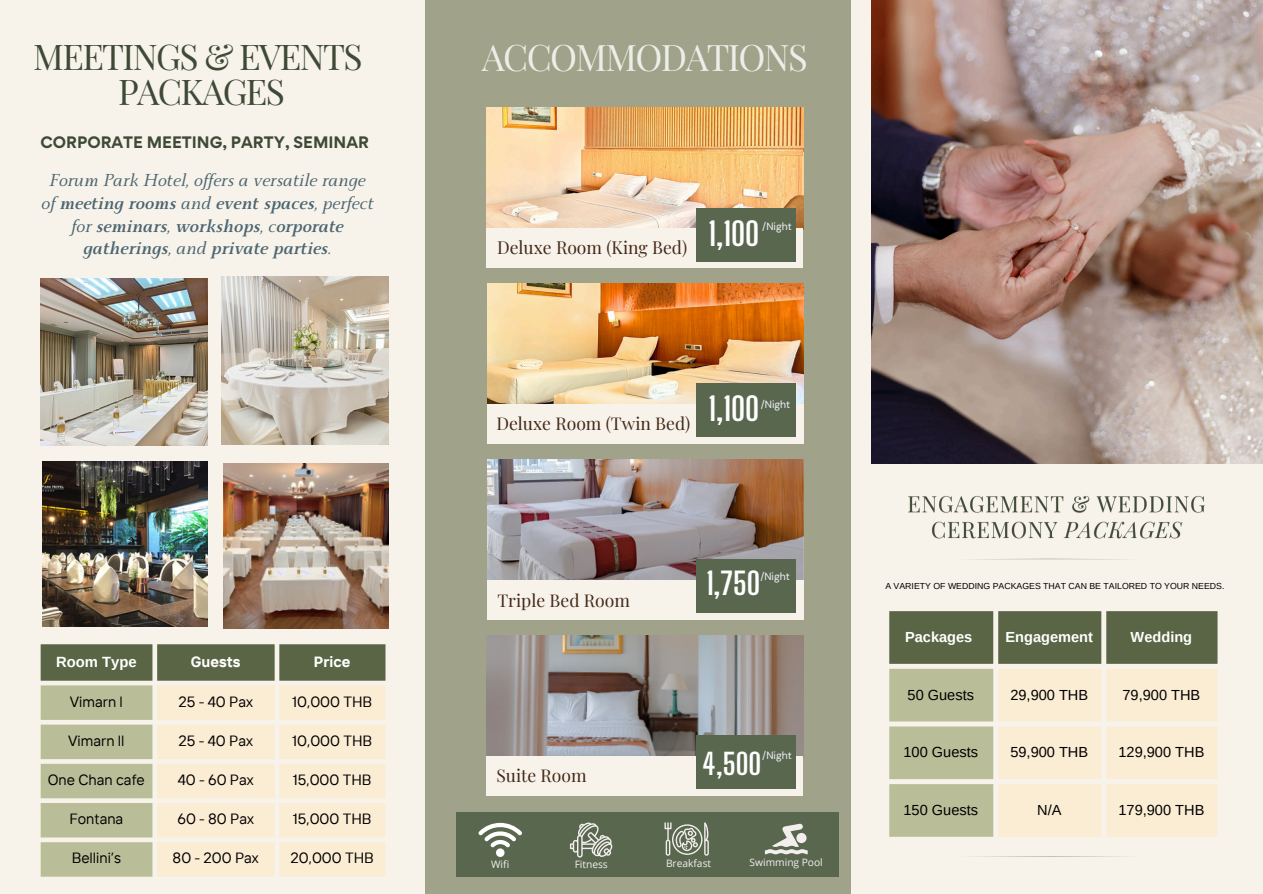
<style>
.page{position:relative;width:1263px;height:894px;background:#fff}
.page>*{position:absolute;margin:0;border:0;box-sizing:border-box;transform-origin:0 0}
.t1{font:36.45px "Playfair Display";letter-spacing:-.045em;color:#edede9}
.t2{font:35.4px/35px "Playfair Display";letter-spacing:-.045em;color:#3f4a36;text-align:center}
.t3{font:700 32.1px "Big Shoulders Display";color:#fff}
.t4{font:700 30.6px "Big Shoulders Display";color:#fff}
.t5{font:700 29.1px "Big Shoulders Display";color:#fff}
.t6{font:italic 700 19.35px/22.6px "Monterchi Serif";color:#4c6570;text-align:center}
.t7{font:17.55px "Playfair Display";color:#432818}
.t8{font:14.85px "TT Interphases";color:#000}
.t9{font:700 14.85px "Gordita";color:#3f4a36}
.t10{font:700 14.85px "TT Interphases";color:#fff}
.t11{font:700 14.85px "Arimo";color:#fff}
.t12{font:14.55px "Arimo";color:#000}
.t13{font:700 14.55px "Arimo";color:#fff}
.t14{font:10.5px "DM Sans";color:#f1f2fa}
.t15{font:10.2px "Open Sans";color:#f3efee}
.t16{font:8.7px "Arimo";color:#000}
.s1{font-weight:400}
</style>
<div class="page">
<div style="left:0;top:0;width:1263px;height:893px;background:#f7f3eb"></div>
<div style="left:425px;top:0;width:426px;height:893px;background:#a0a389"></div>
<img style="left:41px;top:278px;width:167px;height:167px">
<img style="left:222px;top:277px;width:167px;height:167px">
<img style="left:42px;top:461px;width:166px;height:165px">
<img style="left:487px;top:107px;width:316px;height:121px">
<div style="left:487px;top:228px;width:316px;height:40px;background:#f7f3eb"></div>
<div style="left:696px;top:208px;width:100px;height:54px;background:#5a674f"></div>
<img style="left:223px;top:463px;width:166px;height:165px">
<svg style="left:41px;top:644px;width:344px;height:232px;background:#d2cdb2"></svg>
<div style="left:457px;top:812px;width:382px;height:64px;background:#5a674f"></div>
<img style="left:487px;top:283px;width:317px;height:121px">
<div style="left:487px;top:404px;width:317px;height:39px;background:#f7f3eb"></div>
<div style="left:696px;top:382px;width:100px;height:54px;background:#5a674f"></div>
<img style="left:487px;top:459px;width:317px;height:121px">
<div style="left:487px;top:580px;width:317px;height:39px;background:#f7f3eb"></div>
<div style="left:696px;top:558px;width:100px;height:54px;background:#5a674f"></div>
<img style="left:487px;top:635px;width:316px;height:121px">
<div style="left:487px;top:756px;width:316px;height:39px;background:#f7f3eb"></div>
<div style="left:696px;top:734px;width:99px;height:54px;background:#5a674f"></div>
<img style="left:871px;top:0;width:392px;height:464px">
<svg style="left:1013px;top:558px;width:71px;height:1px"></svg>
<svg style="left:889px;top:611px;width:328px;height:225px;background:#c7c3a8"></svg>
<svg style="left:765px;top:823px;width:43px;height:31px"></svg>
<svg style="left:570px;top:822px;width:42px;height:35px"></svg>
<svg style="left:664px;top:822px;width:45px;height:33px"></svg>
<svg style="left:479px;top:822px;width:43px;height:34px"></svg>
<img style="left:908px;top:495px;width:297px;height:44px">
<h6 class="t2" style="left:33px;top:38px;width:331px">MEETINGS &amp; EVENTS<br>PACKAGES</h6>
<p class="t1" style="left:482px;top:31px;width:327px">ACCOMMODATIONS</p>
<p class="t9" style="left:41px;top:132px;width:330px">CORPORATE MEETING, PARTY, SEMINAR</p>
<h6 class="t6" style="left:42px;top:172px;width:334px"><span class="s1">Forum Park Hotel, of ers a versatile range of</span> meeting rooms <span class="s1">and</span> event spaces<span class="s1">, perfect for</span> seminars<span class="s1">,</span> workshops<span class="s1">, c</span>orporate gatherings<span class="s1">, and</span> private parties<span class="s1">.</span></h6>
<p class="t11" style="left:56px;top:653px;width:82px">Room Type</p>
<p class="t10" style="left:191px;top:651px;width:51px">Guests</p>
<p class="t10" style="left:314px;top:651px;width:38px">Price</p>
<p class="t8" style="left:70px;top:691px;width:54px">Vimarn l</p>
<p class="t8" style="left:178px;top:691px;width:76px">25 - 40 Pax</p>
<p class="t8" style="left:292px;top:691px;width:81px">10,000 THB</p>
<p class="t8" style="left:68px;top:730px;width:58px">Vimarn ll</p>
<p class="t8" style="left:178px;top:730px;width:76px">25 - 40 Pax</p>
<p class="t8" style="left:292px;top:730px;width:81px">10,000 THB</p>
<p class="t8" style="left:48px;top:770px;width:99px">One Chan cafe</p>
<p class="t8" style="left:178px;top:770px;width:77px">40 - 60 Pax</p>
<p class="t8" style="left:293px;top:770px;width:80px">15,000 THB</p>
<p class="t8" style="left:69px;top:809px;width:55px">Fontana</p>
<p class="t8" style="left:177px;top:809px;width:78px">60 - 80 Pax</p>
<p class="t8" style="left:293px;top:809px;width:80px">15,000 THB</p>
<p class="t8" style="left:72px;top:848px;width:51px">Bellini’s</p>
<p class="t8" style="left:173px;top:848px;width:88px">80 - 200 Pax</p>
<p class="t8" style="left:290px;top:848px;width:85px">20,000 THB</p>
<h6 class="t7" style="left:497px;top:235px;width:192px">Deluxe Room (King Bed)</h6>
<p class="t3" style="left:709px;top:214px;width:52px">1,100</p>
<h6 class="t14" style="left:762px;top:219px;width:31px">/Night</h6>
<p class="t7" style="left:496px;top:410px;width:195px">Deluxe Room (Twin Bed)</p>
<p class="t3" style="left:709px;top:390px;width:52px">1,100</p>
<p class="t14" style="left:761px;top:397px;width:31px">/Night</p>
<p class="t7" style="left:497px;top:588px;width:134px">Triple Bed Room</p>
<p class="t4" style="left:706px;top:564px;width:55px">1,750</p>
<p class="t14" style="left:760px;top:569px;width:31px">/Night</p>
<p class="t7" style="left:496px;top:762px;width:92px">Suite Room</p>
<p class="t5" style="left:702px;top:746px;width:60px">4,500</p>
<p class="t14" style="left:762px;top:748px;width:31px">/Night</p>
<p class="t15" style="left:491px;top:857px;width:20px">Wifi</p>
<h6 class="t15" style="left:575px;top:857px;width:35px">Fitness</h6>
<h4 class="t15" style="left:666px;top:856px;width:47px">Breakfast</h4>
<h2 class="t15" style="left:750px;top:854px;width:75px">Swimming Pool</h2>
<p class="t16" style="left:885px;top:581px;width:341px">A VARIETY OF WEDDING PACKAGES THAT CAN BE TAILORED TO YOUR NEEDS.</p>
<h2 class="t13" style="left:905px;top:628px;width:69px">Packages</h2>
<h6 class="t13" style="left:1005px;top:628px;width:89px">Engagement</h6>
<h4 class="t13" style="left:1131px;top:628px;width:63px">Wedding</h4>
<p class="t12" style="left:907px;top:686px;width:68px">50 Guests</p>
<h2 class="t12" style="left:1010px;top:686px;width:79px">29,900 THB</h2>
<h6 class="t12" style="left:1122px;top:686px;width:79px">79,900 THB</h6>
<h4 class="t12" style="left:903px;top:743px;width:76px">100 Guests</h4>
<p class="t12" style="left:1010px;top:743px;width:79px">59,900 THB</p>
<h2 class="t12" style="left:1118px;top:743px;width:87px">129,900 THB</h2>
<h6 class="t12" style="left:903px;top:801px;width:76px">150 Guests</h6>
<h4 class="t12" style="left:1037px;top:801px;width:26px">N/A</h4>
<p class="t12" style="left:1118px;top:801px;width:87px">179,900 THB</p>
</div>
